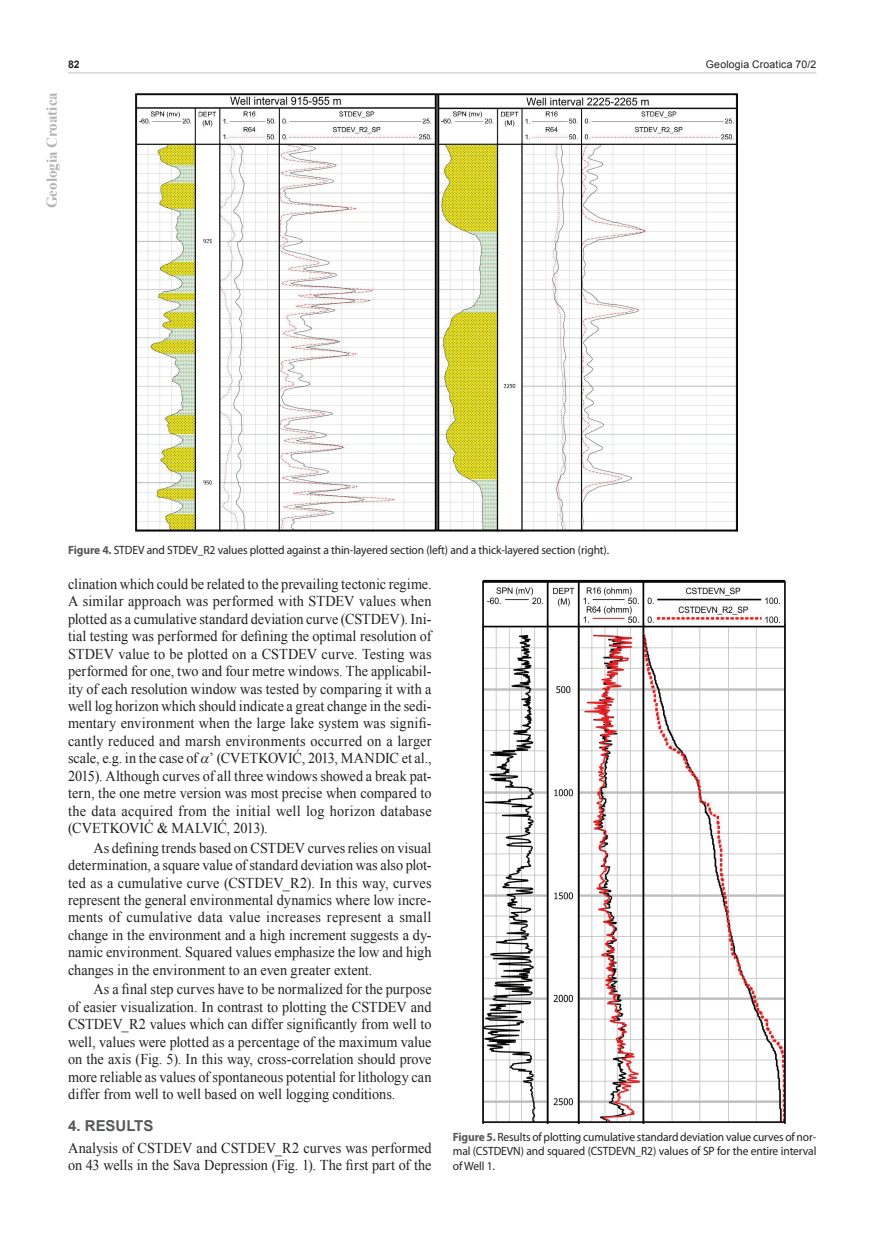
<style>
.page{position:relative;width:893px;height:1234px;background:#fff}
.page>*{position:absolute;margin:0;border:0;box-sizing:border-box;transform-origin:0 0}
.t1{font:15px/17.4px "Times New Roman";color:#231f20;text-align:justify;scale:.95 1}
.t2{font:700 15px "Times New Roman";color:#b2b3b7}
.t3{font:700 15px "Arial";color:#57585a}
.t4{font:12px/14.1px "Myriad Pro";letter-spacing:-.01em;color:#231f20;text-align:justify;scale:.96 1}
.t5{font:10.5px "Arial";letter-spacing:.015em;color:#231f20}
.t6{font:700 10.5px "Arial";color:#231f20}
.s1{font-weight:700;color:#57585a}
.s2{font-family:"Grcki";font-style:italic}
</style>
<div class="page">
<hr style="left:68px;top:72px;width:748px;height:1px;background:#c7c8ca">
<img style="left:135px;top:94px;width:602px;height:437px">
<img style="left:483px;top:579px;width:303px;height:544px">
<p class="t6" style="left:68px;top:57px;width:13px">82</p>
<p class="t5" style="left:706px;top:57px;width:112px">Geologia Croatica 70/2</p>
<p class="t2" style="left:41px;top:208px;width:118px;rotate:-90deg">Geologia Croatica</p>
<p class="t4" style="left:68px;top:542px;width:565px"><span class="s1">Figure 4.</span> STDEV and STDEV_R2 values plotted against a thin-layered section (left) and a thick-layered section (right).</p>
<p class="t1" style="left:68px;top:574px;width:384px">clination which could be related to the prevailing tectonic regime.<br>A similar approach was performed with STDEV values when plotted as a cumulative standard deviation curve (CSTDEV). Ini&shy;tial testing was performed for defining the optimal resolution of STDEV value to be plotted on a CSTDEV curve. Testing was performed for one, two and four metre windows. The applicabil&shy;ity of each resolution window was tested by comparing it with a well log horizon which should indicate a great change in the sedi&shy;mentary environment when the large lake system was signifi&shy;cantly reduced and marsh environments occurred on a larger scale, e.g. in the case of <span class="s2">a</span>’ (CVETKOVIĆ, 2013, MANDIC et al., 2015). Although curves of all three windows showed a break pat&shy;tern, the one metre version was most precise when compared to the data acquired from the initial well log horizon database (CVETKOVIĆ &amp; MALVIĆ, 2013).</p>
<p class="t1" style="left:68px;top:838px;width:384px;text-indent:26px">As defining trends based on CSTDEV curves relies on visual determination, a square value of standard deviation was also plot&shy;ted as a cumulative curve (CSTDEV_R2). In this way, curves represent the general environmental dynamics where low incre&shy;ments of cumulative data value increases represent a small change in the environment and a high increment suggests a dy&shy;namic environment. Squared values emphasize the low and high changes in the environment to an even greater extent.</p>
<p class="t1" style="left:68px;top:980px;width:384px;text-indent:26px">As a final step curves have to be normalized for the purpose of easier visualization. In contrast to plotting the CSTDEV and CSTDEV_R2 values which can differ significantly from well to well, values were plotted as a percentage of the maximum value on the axis (Fig. 5). In this way, cross-correlation should prove more reliable as values of spontaneous potential for lithology can differ from well to well based on well logging conditions.</p>
<p class="t3" style="left:68px;top:1115px;width:87px">4. RESULTS</p>
<p class="t1" style="left:68px;top:1138px;width:384px">Analysis of CSTDEV and CSTDEV_R2 curves was performed on 43 wells in the Sava Depression (Fig. 1). The first part of the</p>
<p class="t4" style="left:453px;top:1129px;width:380px"><span class="s1">Figure 5.</span> Results of plotting cumulative standard deviation value curves of nor&shy;mal (CSTDEVN) and squared (CSTDEVN_R2) values of SP for the entire interval of Well 1.</p>
</div>
